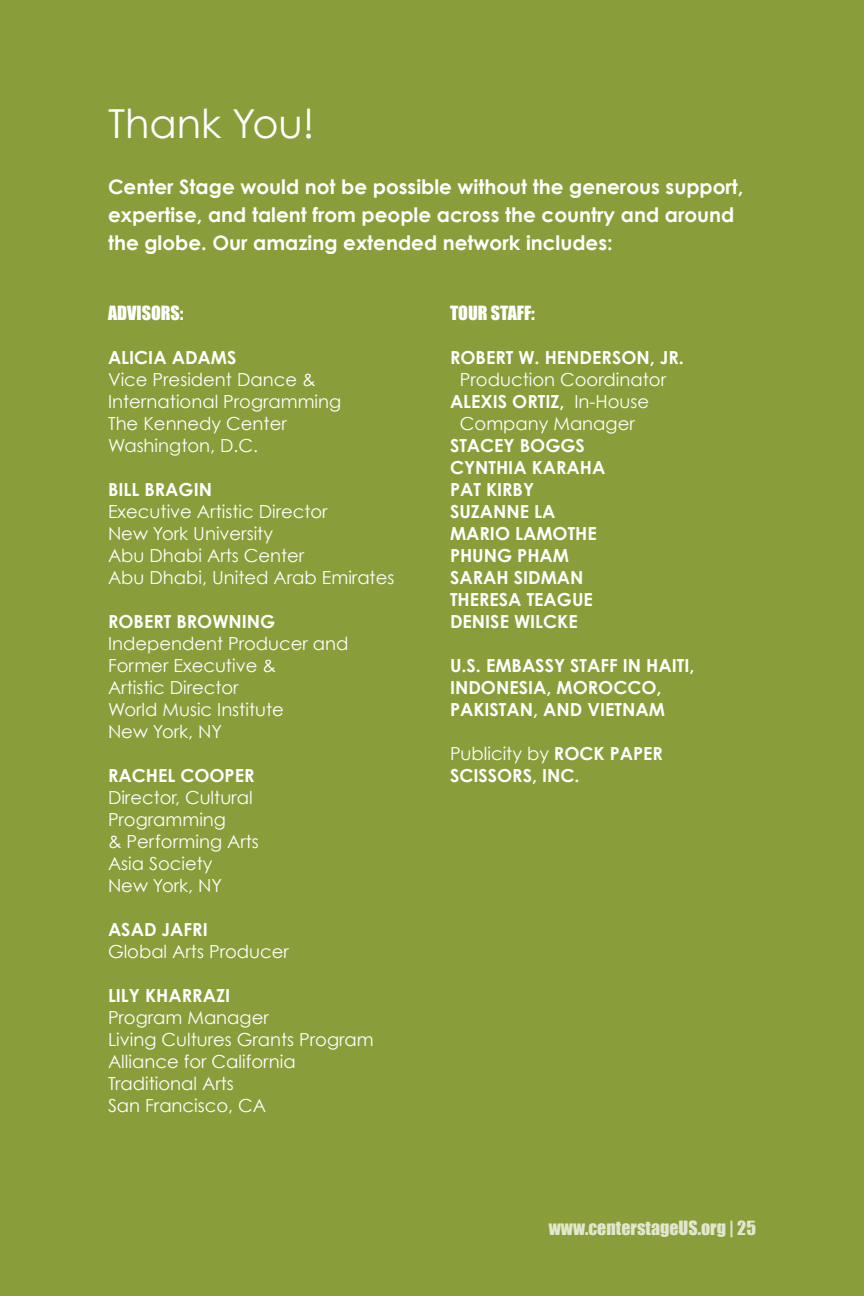
<style>
.page{position:relative;width:864px;height:1296px;background:#fff}
.page>*{position:absolute;margin:0;border:0;box-sizing:border-box;transform-origin:0 0}
.t1{font:40px "Century Gothic";color:#fff}
.body{font:700 20px/28px "Century Gothic";color:#fff}
.small_body{font:18px/22px "Century Gothic";color:#fff}
.small_body-2{font:700 18px/22px "Century Gothic";color:#fff}
.small_body-3{font:18px "Impact";color:#fff}
.s1{font-weight:400}
.s2{font-weight:700}
</style>
<div class="page">
<hr style="left:0;top:0;width:1px;height:1296px;background:#edb927">
<div style="left:1px;top:0;width:863px;height:1296px;background:#899d3a"></div>
<p class="t1" style="left:108px;top:99px;width:208px">Thank You!</p>
<p class="body" style="left:108px;top:172px;width:637px">Center Stage would not be possible without the generous support, expertise, and talent from people across the country and around the globe. Our amazing extended network includes:</p>
<p class="small_body-3" style="left:108px;top:299px;width:77px">ADVISORS:</p>
<p class="small_body-2" style="left:108px;top:346px;width:130px">ALICIA ADAMS</p>
<p class="small_body" style="left:108px;top:368px;width:235px">Vice President Dance &amp;<br>International Programming</p>
<p class="small_body" style="left:108px;top:412px;width:180px">The Kennedy Center</p>
<p class="small_body" style="left:108px;top:434px;width:152px">Washington, D.C.</p>
<p class="small_body-2" style="left:108px;top:478px;width:106px">BILL BRAGIN</p>
<p class="small_body" style="left:108px;top:500px;width:221px">Executive Artistic Director</p>
<p class="small_body" style="left:108px;top:522px;width:198px">New York University<br>Abu Dhabi Arts Center</p>
<p class="small_body" style="left:108px;top:566px;width:288px">Abu Dhabi, United Arab Emirates</p>
<p class="small_body-2" style="left:108px;top:610px;width:169px">ROBERT BROWNING</p>
<p class="small_body" style="left:108px;top:632px;width:242px">Independent Producer and<br>Former Executive &amp;<br>Artistic Director</p>
<p class="small_body" style="left:108px;top:698px;width:177px">World Music Institute</p>
<p class="small_body" style="left:108px;top:720px;width:116px">New York, NY</p>
<p class="small_body-2" style="left:108px;top:764px;width:148px">RACHEL COOPER</p>
<p class="small_body" style="left:108px;top:786px;width:152px">Director, Cultural<br>Programming<br>&amp; Performing Arts</p>
<p class="small_body" style="left:108px;top:852px;width:106px">Asia Society</p>
<p class="small_body" style="left:108px;top:874px;width:116px">New York, NY</p>
<p class="small_body-2" style="left:108px;top:918px;width:101px">ASAD JAFRI</p>
<p class="small_body" style="left:108px;top:940px;width:182px">Global Arts Producer</p>
<p class="small_body-2" style="left:108px;top:984px;width:124px">LILY KHARRAZI</p>
<p class="small_body" style="left:108px;top:1006px;width:267px">Program Manager<br>Living Cultures Grants Program</p>
<p class="small_body" style="left:108px;top:1050px;width:189px">Alliance for California<br>Traditional Arts</p>
<p class="small_body" style="left:108px;top:1094px;width:160px">San Francisco, CA</p>
<p class="small_body-3" style="left:450px;top:299px;width:86px">TOUR STAFF:</p>
<p class="small_body-2" style="left:450px;top:346px;width:235px;text-align:center">ROBERT W. HENDERSON, JR.<br><span class="s1">Production Coordinator</span></p>
<p class="small_body" style="left:450px;top:390px;width:201px;text-align:center"><span class="s2">ALEXIS ORTIZ,</span> In-House<br>Company Manager</p>
<p class="small_body-2" style="left:450px;top:434px;width:136px">STACEY BOGGS</p>
<p class="small_body-2" style="left:450px;top:456px;width:157px">CYNTHIA KARAHA</p>
<p class="small_body-2" style="left:450px;top:478px;width:86px">PAT KIRBY</p>
<p class="small_body-2" style="left:450px;top:500px;width:107px">SUZANNE LA</p>
<p class="small_body-2" style="left:450px;top:522px;width:148px">MARIO LAMOTHE</p>
<p class="small_body-2" style="left:450px;top:544px;width:121px">PHUNG PHAM</p>
<p class="small_body-2" style="left:450px;top:566px;width:135px">SARAH SIDMAN</p>
<p class="small_body-2" style="left:450px;top:588px;width:144px">THERESA TEAGUE</p>
<p class="small_body-2" style="left:450px;top:610px;width:129px">DENISE WILCKE</p>
<p class="small_body-2" style="left:450px;top:654px;width:246px">U.S. EMBASSY STAFF IN HAITI,<br>INDONESIA, MOROCCO,<br>PAKISTAN, AND VIETNAM</p>
<p class="small_body-2" style="left:450px;top:742px;width:215px"><span class="s1">Publicity by</span> ROCK PAPER<br>SCISSORS, INC.</p>
<p class="small_body-3" style="left:549px;top:1214px;width:209px">www.centerstageUS.org | 25</p>
</div>
